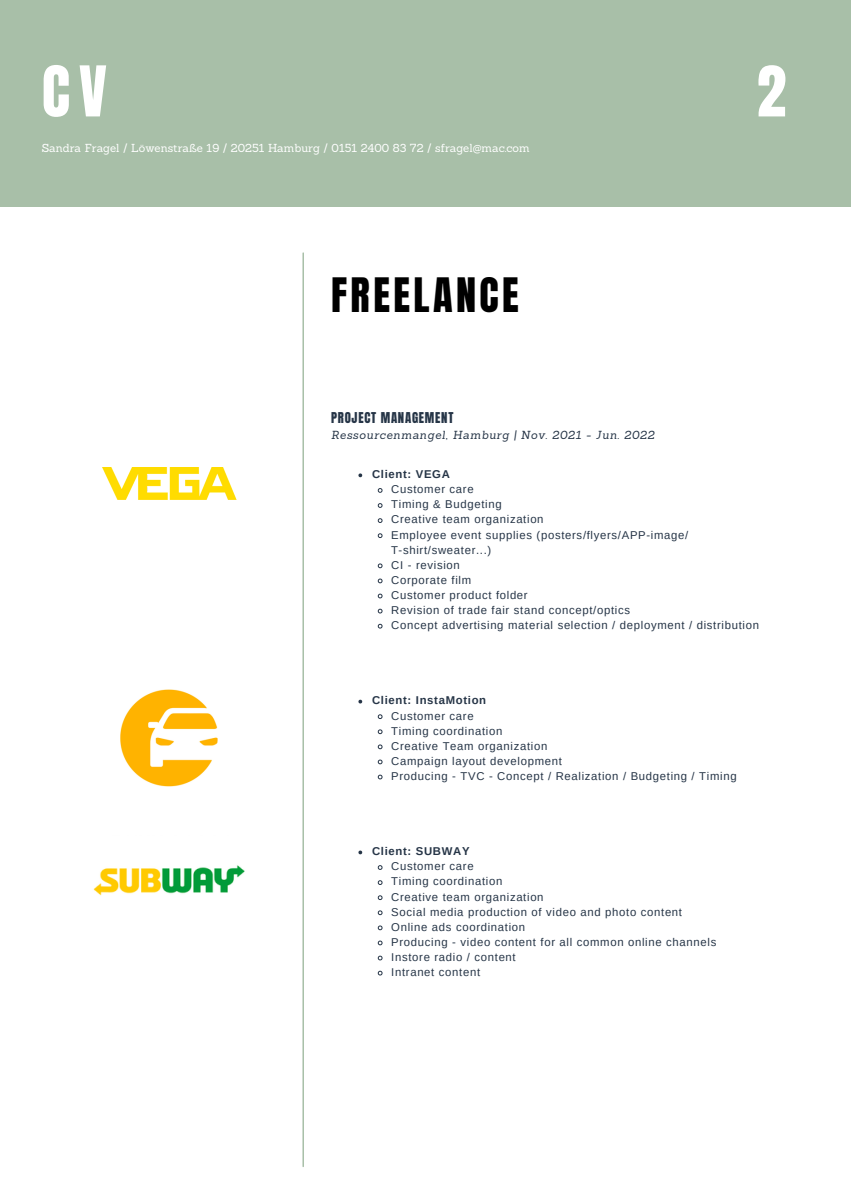
<style>
.page{position:relative;width:851px;height:1191px;background:#fff}
.page>*{position:absolute;margin:0;border:0;box-sizing:border-box;transform-origin:0 0}
.t1{font:59.4px "Anton";color:#fff}
.t2{font:40.4px "Anton";letter-spacing:.085em;color:#000}
.t3{font:12.8px "Anton";letter-spacing:.06em;color:#263547}
.t4{font:11.4px "Arimo";letter-spacing:.06em;color:#263547}
.t5{font:11.4px "Sanchez";color:#fff}
.t6{font:italic 11.4px "Sanchez";letter-spacing:.06em;color:#263547}
.t7{font:700 11.4px "Arimo";letter-spacing:.06em;color:#263547}
</style>
<div class="page">
<div style="left:0;top:0;width:850px;height:207px;background:#a8bfa8"></div>
<hr style="left:302px;top:253px;width:2px;height:913px;background:#a8bfa8">
<img style="left:102px;top:468px;width:134px;height:31px">
<img style="left:93px;top:865px;width:152px;height:31px">
<img style="left:120px;top:689px;width:97px;height:98px">
<svg style="left:358px;top:473px;width:4px;height:4px"></svg>
<svg style="left:377px;top:488px;width:6px;height:5px"></svg>
<svg style="left:377px;top:503px;width:6px;height:5px"></svg>
<svg style="left:377px;top:518px;width:6px;height:5px"></svg>
<svg style="left:377px;top:533px;width:6px;height:5px"></svg>
<svg style="left:377px;top:563px;width:6px;height:6px"></svg>
<svg style="left:377px;top:578px;width:6px;height:6px"></svg>
<svg style="left:377px;top:593px;width:6px;height:6px"></svg>
<svg style="left:377px;top:608px;width:6px;height:6px"></svg>
<svg style="left:377px;top:623px;width:6px;height:6px"></svg>
<svg style="left:358px;top:700px;width:4px;height:3px"></svg>
<svg style="left:377px;top:714px;width:6px;height:5px"></svg>
<svg style="left:377px;top:729px;width:6px;height:6px"></svg>
<svg style="left:377px;top:744px;width:6px;height:6px"></svg>
<svg style="left:377px;top:759px;width:6px;height:6px"></svg>
<svg style="left:377px;top:774px;width:6px;height:6px"></svg>
<svg style="left:358px;top:851px;width:4px;height:3px"></svg>
<svg style="left:377px;top:865px;width:6px;height:5px"></svg>
<svg style="left:377px;top:880px;width:6px;height:5px"></svg>
<svg style="left:377px;top:895px;width:6px;height:6px"></svg>
<svg style="left:377px;top:910px;width:6px;height:6px"></svg>
<svg style="left:377px;top:925px;width:6px;height:6px"></svg>
<svg style="left:377px;top:940px;width:6px;height:6px"></svg>
<svg style="left:377px;top:955px;width:6px;height:6px"></svg>
<svg style="left:377px;top:970px;width:6px;height:6px"></svg>
<p class="t1" style="left:42px;top:49px;width:66px">CV</p>
<p class="t1" style="left:756px;top:49px;width:31px">2</p>
<p class="t5" style="left:42px;top:141px;width:489px">Sandra Fragel / Löwenstraße 19 / 20251 Hamburg / 0151 2400 83 72 / sfragel@mac.com</p>
<p class="t2" style="left:331px;top:266px;width:189px">FREELANCE</p>
<p class="t3" style="left:331px;top:409px;width:124px">PROJECT MANAGEMENT</p>
<p class="t6" style="left:331px;top:428px;width:324px">Ressourcenmangel, Hamburg | Nov. 2021 - Jun. 2022</p>
<p class="t7" style="left:372px;top:468px;width:79px">Client: VEGA</p>
<p class="t4" style="left:391px;top:483px;width:84px">Customer care</p>
<p class="t4" style="left:391px;top:498px;width:112px">Timing &amp; Budgeting</p>
<p class="t4" style="left:391px;top:513px;width:154px">Creative team organization</p>
<p class="t4" style="left:391px;top:528px;width:298px">Employee event supplies (posters/flyers/APP-image/</p>
<p class="t4" style="left:391px;top:543px;width:102px">T-shirt/sweater...)</p>
<p class="t4" style="left:391px;top:558px;width:70px">CI - revision</p>
<p class="t4" style="left:391px;top:573px;width:81px">Corporate film</p>
<p class="t4" style="left:391px;top:589px;width:138px">Customer product folder</p>
<p class="t4" style="left:391px;top:604px;width:240px">Revision of trade fair stand concept/optics</p>
<p class="t4" style="left:391px;top:619px;width:369px">Concept advertising material selection / deployment / distribution</p>
<p class="t7" style="left:372px;top:694px;width:116px">Client: InstaMotion</p>
<p class="t4" style="left:391px;top:709px;width:84px">Customer care</p>
<p class="t4" style="left:391px;top:724px;width:112px">Timing coordination</p>
<p class="t4" style="left:391px;top:739px;width:157px">Creative Team organization</p>
<p class="t4" style="left:391px;top:754px;width:172px">Campaign layout development</p>
<p class="t4" style="left:391px;top:770px;width:347px">Producing - TVC - Concept / Realization / Budgeting / Timing</p>
<p class="t7" style="left:372px;top:845px;width:99px">Client: SUBWAY</p>
<p class="t4" style="left:391px;top:860px;width:84px">Customer care</p>
<p class="t4" style="left:391px;top:875px;width:112px">Timing coordination</p>
<p class="t4" style="left:391px;top:890px;width:154px">Creative team organization</p>
<p class="t4" style="left:391px;top:905px;width:292px">Social media production of video and photo content</p>
<p class="t4" style="left:391px;top:920px;width:135px">Online ads coordination</p>
<p class="t4" style="left:391px;top:935px;width:326px">Producing - video content for all common online channels</p>
<p class="t4" style="left:391px;top:951px;width:126px">Instore radio / content</p>
<p class="t4" style="left:391px;top:966px;width:90px">Intranet content</p>
</div>
